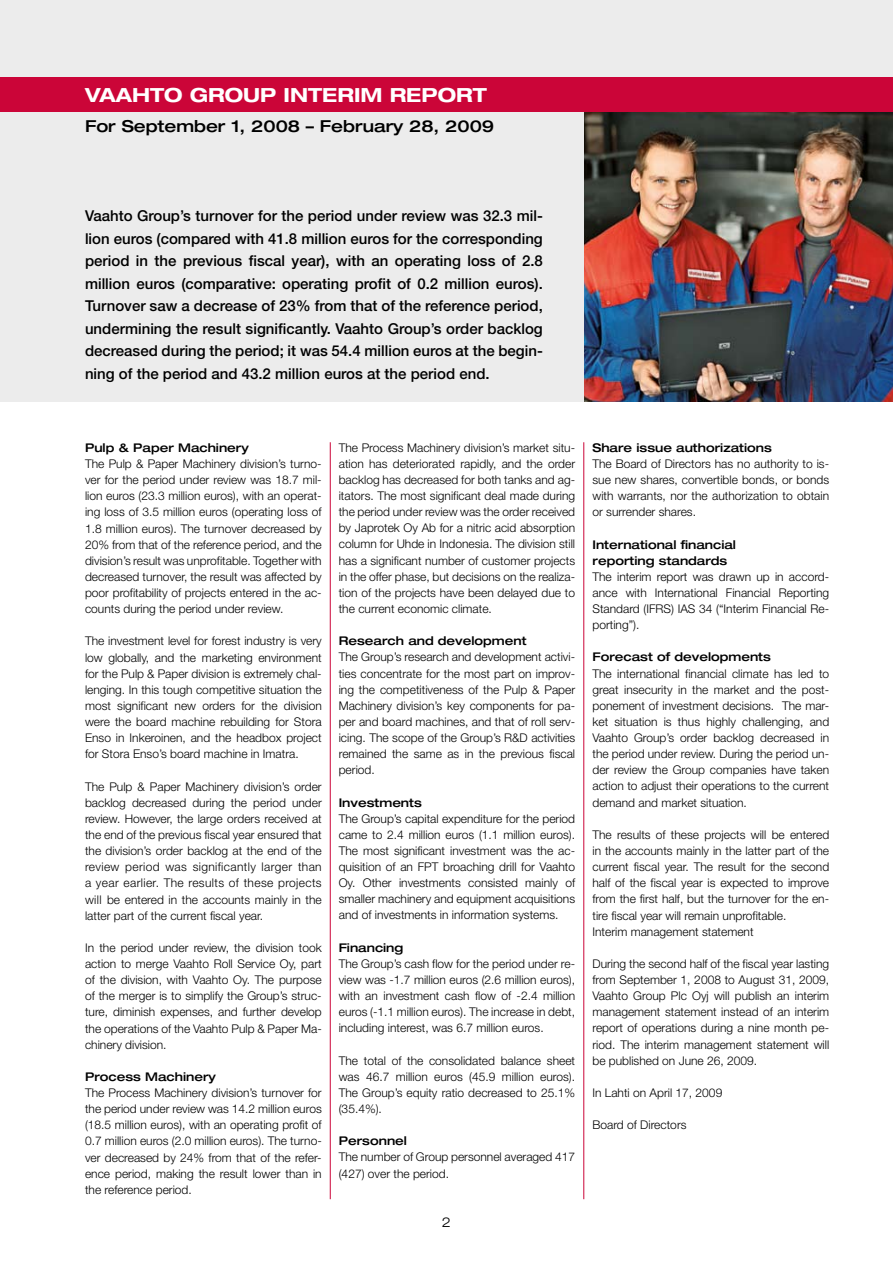
<style>
.page{position:relative;width:893px;height:1263px;background:#fff}
.page>*{position:absolute;margin:0;border:0;box-sizing:border-box;transform-origin:0 0}
.t1{font:700 expanded 19.5px "Helvetica Neue";color:#fff}
.t2{font:500 expanded 16.5px "Helvetica Neue";color:#000}
.t3{font:500 15px/22.5px "Helvetica Neue";color:#000;text-align:justify}
.t4{font:300 expanded 13.5px "Helvetica Neue";color:#000}
.t5{font:300 12px/16.2px "Helvetica Neue";color:#000;text-align:justify}
.t6{font:500 expanded 12px/16.2px "Helvetica Neue";color:#000}
</style>
<div class="page">
<hr style="left:330px;top:442px;width:1px;height:757px;background:#cb0538">
<hr style="left:583px;top:442px;width:1px;height:757px;background:#cb0538">
<div style="left:0;top:0;width:893px;height:401px;background:#ececec"></div>
<img style="left:585px;top:111px;width:308px;height:290px">
<div style="left:0;top:77px;width:893px;height:34px;background:#cb0538"></div>
<h1 class="t1" style="left:85px;top:82px;width:403px">VAAHTO GROUP INTERIM REPORT</h1>
<h2 class="t2" style="left:85px;top:115px;width:411px">For September 1, 2008 – February 28, 2009</h2>
<p class="t3" style="left:85px;top:204px;width:459px">Vaahto Group’s turnover for the period under review was 32.3 mil&shy;lion euros (compared with 41.8 million euros for the corresponding period in the previous fiscal year), with an operating loss of 2.8 million euros (comparative: operating profit of 0.2 million euros).<br>Turnover saw a decrease of 23% from that of the reference period, undermining the result significantly. Vaahto Group’s order backlog decreased during the period; it was 54.4 million euros at the begin&shy;ning of the period and 43.2 million euros at the period end.</p>
<p class="t6" style="left:85px;top:439px;width:166px">Pulp &amp; Paper Machinery</p>
<p class="t5" style="left:85px;top:455px;width:238px">The Pulp &amp; Paper Machinery division’s turno&shy;ver for the period under review was 18.7 mil&shy;lion euros (23.3 million euros), with an operat&shy;ing loss of 3.5 million euros (operating loss of 1.8 million euros). The turnover decreased by 20% from that of the reference period, and the division’s result was unprofitable. Together with decreased turnover, the result was affected by poor profitability of projects entered in the ac&shy;counts during the period under review.</p>
<p class="t5" style="left:85px;top:633px;width:238px">The investment level for forest industry is very low globally, and the marketing environment for the Pulp &amp; Paper division is extremely chal&shy;lenging. In this tough competitive situation the most significant new orders for the division were the board machine rebuilding for Stora Enso in Inkeroinen, and the headbox project for Stora Enso’s board machine in Imatra.</p>
<p class="t5" style="left:85px;top:778px;width:238px">The Pulp &amp; Paper Machinery division’s order backlog decreased during the period under review. However, the large orders received at the end of the previous fiscal year ensured that the division’s order backlog at the end of the review period was significantly larger than a year earlier. The results of these projects will be entered in the accounts mainly in the latter part of the current fiscal year.</p>
<p class="t5" style="left:85px;top:939px;width:238px">In the period under review, the division took action to merge Vaahto Roll Service Oy, part of the division, with Vaahto Oy. The purpose of the merger is to simplify the Group’s struc&shy;ture, diminish expenses, and further develop the operations of the Vaahto Pulp &amp; Paper Ma&shy;chinery division.</p>
<p class="t6" style="left:85px;top:1068px;width:133px">Process Machinery</p>
<p class="t5" style="left:85px;top:1084px;width:238px">The Process Machinery division’s turnover for the period under review was 14.2 million euros (18.5 million euros), with an operating profit of 0.7 million euros (2.0 million euros). The turno&shy;ver decreased by 24% from that of the refer&shy;ence period, making the result lower than in the reference period.</p>
<p class="t5" style="left:339px;top:439px;width:238px">The Process Machinery division’s market situ&shy;ation has deteriorated rapidly, and the order backlog has decreased for both tanks and ag&shy;itators. The most significant deal made during the period under review was the order received by Japrotek Oy Ab for a nitric acid absorption column for Uhde in Indonesia. The division still has a significant number of customer projects in the offer phase, but decisions on the realiza&shy;tion of the projects have been delayed due to the current economic climate.</p>
<p class="t6" style="left:339px;top:633px;width:189px">Research and development</p>
<p class="t5" style="left:339px;top:649px;width:238px">The Group’s research and development activi&shy;ties concentrate for the most part on improv&shy;ing the competitiveness of the Pulp &amp; Paper Machinery division’s key components for pa&shy;per and board machines, and that of roll serv&shy;icing. The scope of the Group’s R&amp;D activities remained the same as in the previous fiscal period.</p>
<p class="t6" style="left:339px;top:794px;width:85px">Investments</p>
<p class="t5" style="left:339px;top:810px;width:238px">The Group’s capital expenditure for the period came to 2.4 million euros (1.1 million euros).<br>The most significant investment was the ac&shy;quisition of an FPT broaching drill for Vaahto Oy. Other investments consisted mainly of smaller machinery and equipment acquisitions and of investments in information systems.</p>
<p class="t6" style="left:339px;top:939px;width:66px">Financing</p>
<p class="t5" style="left:339px;top:955px;width:238px">The Group’s cash flow for the period under re&shy;view was -1.7 million euros (2.6 million euros), with an investment cash flow of -2.4 million euros (-1.1 million euros). The increase in debt, including interest, was 6.7 million euros.</p>
<p class="t5" style="left:339px;top:1052px;width:238px">The total of the consolidated balance sheet was 46.7 million euros (45.9 million euros).<br>The Group’s equity ratio decreased to 25.1% (35.4%).</p>
<p class="t6" style="left:339px;top:1132px;width:70px">Personnel</p>
<p class="t5" style="left:339px;top:1149px;width:238px">The number of Group personnel averaged 417 (427) over the period.</p>
<p class="t4" style="left:442px;top:1214px;width:11px">2</p>
<p class="t6" style="left:592px;top:439px;width:181px">Share issue authorizations</p>
<p class="t5" style="left:592px;top:455px;width:238px">The Board of Directors has no authority to is&shy;sue new shares, convertible bonds, or bonds with warrants, nor the authorization to obtain or surrender shares.</p>
<p class="t6" style="left:592px;top:536px;width:145px">International financial reporting standards</p>
<p class="t5" style="left:592px;top:568px;width:238px">The interim report was drawn up in accord&shy;ance with International Financial Reporting Standard (IFRS) IAS 34 (“Interim Financial Re&shy;porting”).</p>
<p class="t6" style="left:592px;top:649px;width:180px">Forecast of developments</p>
<p class="t5" style="left:592px;top:665px;width:238px">The international financial climate has led to great insecurity in the market and the post&shy;ponement of investment decisions. The mar&shy;ket situation is thus highly challenging, and Vaahto Group’s order backlog decreased in the period under review. During the period un&shy;der review the Group companies have taken action to adjust their operations to the current demand and market situation.</p>
<p class="t5" style="left:592px;top:826px;width:238px;text-align:left">The results of these projects will be entered in the accounts mainly in the latter part of the current fiscal year. The result for the second half of the fiscal year is expected to improve from the first half, but the turnover for the en&shy;tire fiscal year will remain unprofitable.<br>Interim management statement</p>
<p class="t5" style="left:592px;top:955px;width:238px">During the second half of the fiscal year lasting from September 1, 2008 to August 31, 2009, Vaahto Group Plc Oyj will publish an interim management statement instead of an interim report of operations during a nine month pe&shy;riod. The interim management statement will be published on June 26, 2009.</p>
<p class="t5" style="left:592px;top:1084px;width:131px">In Lahti on April 17, 2009</p>
<p class="t5" style="left:592px;top:1116px;width:96px">Board of Directors</p>
</div>
